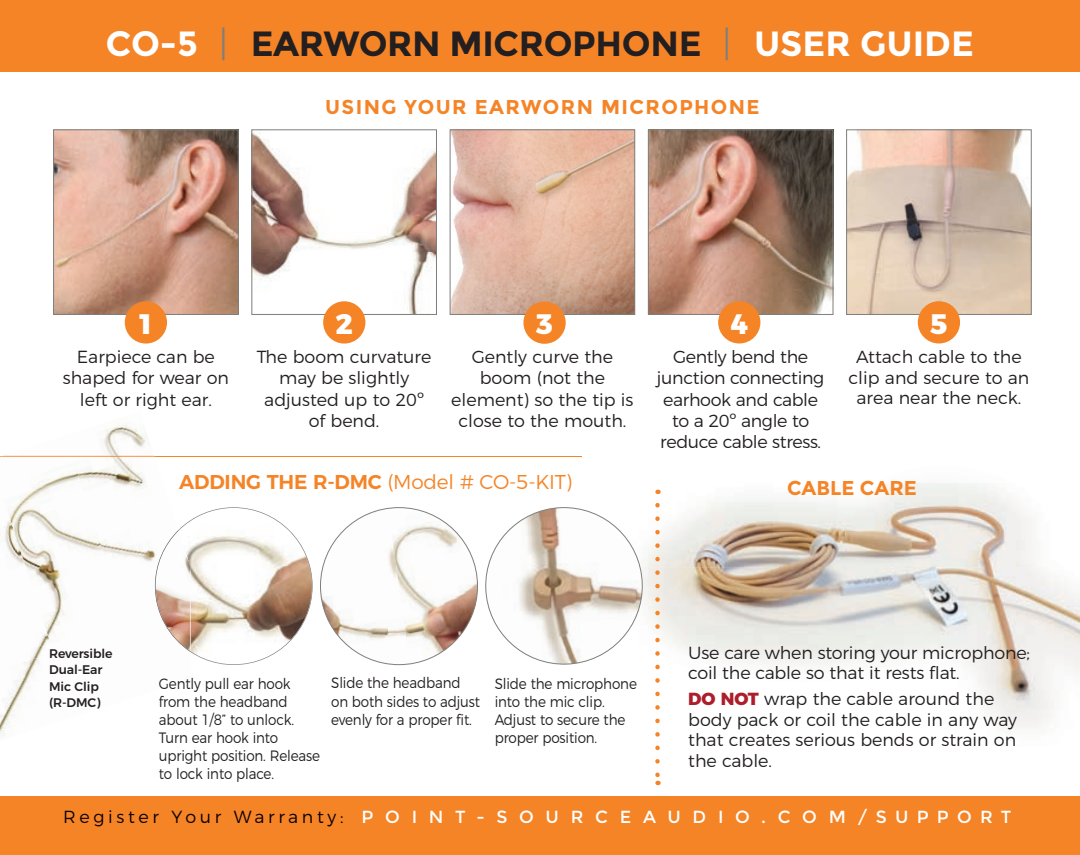
<style>
.page{position:relative;width:1080px;height:855px;background:#fff}
.page>*{position:absolute;margin:0;border:0;box-sizing:border-box;transform-origin:0 0}
.t1{font:700 35px "Montserrat";letter-spacing:-.01em;color:#231f20}
.t2{font:800 28.25px "Montserrat";color:#fff}
.t3{font:300 20px "Montserrat";color:#f58427}
.t4{font:700 20px "Montserrat";letter-spacing:.07em;color:#f58427}
.t5{font:700 20px "Montserrat";color:#f58427}
.t6{font:300 17.5px/21.2px "Montserrat";color:#231f20;text-align:center}
.t7{font:300 17.5px/21.2px "Montserrat";letter-spacing:-.02em;color:#231f20;text-align:center}
.t8{font:17.5px "Montserrat";letter-spacing:.47em;color:#fff}
.t9{font:300 15px/18px "Montserrat";letter-spacing:-.01em;color:#231f20;scale:.9 1}
.t10{font:500 12.5px/16.2px "Montserrat";letter-spacing:-.01em;color:#231f20}
.s1{color:#fff}
.s2{font-weight:300;color:#7e7f7c}
.s3{font-weight:600}
.s4{font-weight:800;color:#ac1e2c}
.s5{font-weight:300;color:#0c0100}
</style>
<div class="page">
<img style="left:644px;top:483px;width:436px;height:245px">
<div style="left:0;top:797px;width:1080px;height:58px;background:#f58427"></div>
<div style="left:0;top:0;width:1080px;height:71px;background:#f58427"></div>
<svg style="left:655px;top:505px;width:5px;height:280px"></svg>
<hr style="left:0;top:456px;width:582px;height:1px;background:#f58427">
<img style="left:848px;top:131px;width:182px;height:182px">
<div style="left:846px;top:129px;width:186px;height:186px;border:1px solid #7e7f7c"></div>
<img style="left:55px;top:131px;width:182px;height:182px">
<div style="left:53px;top:129px;width:186px;height:186px;border:1px solid #7e7f7c"></div>
<img style="left:253px;top:132px;width:182px;height:181px">
<div style="left:251px;top:129px;width:186px;height:186px;border:1px solid #7e7f7c"></div>
<img style="left:452px;top:131px;width:181px;height:182px">
<div style="left:450px;top:129px;width:185px;height:186px;border:1px solid #7e7f7c"></div>
<img style="left:650px;top:131px;width:181px;height:182px">
<div style="left:648px;top:129px;width:185px;height:186px;border:1px solid #7e7f7c"></div>
<div style="left:125px;top:301px;width:42px;height:43px;background:#f58427;border-radius:50%"></div>
<div style="left:323px;top:301px;width:42px;height:43px;background:#f58427;border-radius:50%"></div>
<div style="left:523px;top:302px;width:43px;height:42px;background:#f58427;border-radius:50%"></div>
<div style="left:718px;top:301px;width:42px;height:42px;background:#f58427;border-radius:50%"></div>
<div style="left:918px;top:301px;width:42px;height:42px;background:#f58427;border-radius:50%"></div>
<svg style="left:178px;top:507px;width:135px;height:158px"></svg>
<svg style="left:485px;top:507px;width:159px;height:158px"></svg>
<img style="left:0;top:455px;width:65px;height:69px">
<img style="left:65px;top:423px;width:90px;height:60px">
<img style="left:0;top:524px;width:12px;height:32px">
<img style="left:12px;top:500px;width:74px;height:73px">
<img style="left:86px;top:475px;width:69px;height:79px">
<img style="left:33px;top:564px;width:53px;height:88px">
<img style="left:107px;top:545px;width:48px;height:43px">
<img style="left:0;top:652px;width:41px;height:83px">
<img style="left:53px;top:628px;width:33px;height:24px">
<img style="left:178px;top:652px;width:13px;height:13px">
<img style="left:1px;top:456px;width:154px;height:1px">
<img style="left:155px;top:530px;width:36px;height:122px">
<img style="left:320px;top:508px;width:67px;height:89px">
<img style="left:388px;top:508px;width:89px;height:76px">
<img style="left:321px;top:586px;width:89px;height:79px">
<img style="left:399px;top:575px;width:79px;height:89px">
<h1 class="t1" style="left:106px;top:23px;width:870px"><span class="s1">CO-5</span> <span class="s2">|</span> EARWORN MICROPHONE <span class="s2">|</span> <span class="s1">USER GUIDE</span></h1>
<p class="t4" style="left:325px;top:95px;width:436px">USING YOUR EARWORN MICROPHONE</p>
<h2 class="t2" style="left:137px;top:300px;width:19px">1</h2>
<h2 class="t2" style="left:336px;top:300px;width:19px">2</h2>
<h2 class="t2" style="left:536px;top:301px;width:19px">3</h2>
<h2 class="t2" style="left:731px;top:300px;width:19px">4</h2>
<h2 class="t2" style="left:930px;top:300px;width:19px">5</h2>
<p class="t6" style="left:63px;top:345px;width:168px">Earpiece can be shaped for wear on left or right ear.</p>
<p class="t6" style="left:257px;top:345px;width:176px">The boom curvature may be slightly adjusted up to 20º of bend.</p>
<p class="t6" style="left:848px;top:345px;width:182px">Attach cable to the clip and secure to an area near the neck.</p>
<p class="t6" style="left:451px;top:345px;width:184px">Gently curve the boom (not the element) so the tip is close to the mouth.</p>
<p class="t7" style="left:657px;top:345px;width:169px">Gently bend the junction connecting earhook and cable to a 20º angle to reduce cable stress.</p>
<p class="t3" style="left:179px;top:466px;width:394px"><span class="s3">ADDING THE R-DMC</span> (Model # CO-5-KIT)</p>
<p class="t5" style="left:787px;top:476px;width:131px">CABLE CARE</p>
<p class="t6" style="left:688px;top:641px;width:343px;text-align:left">Use care when storing your microphone; coil the cable so that it rests flat.</p>
<p class="t6" style="left:688px;top:687px;width:330px;text-align:left"><span class="s4">DO NOT</span> wrap the cable around the body pack or coil the cable in any way that creates serious bends or strain on the cable.</p>
<p class="t10" style="left:49px;top:645px;width:65px">Reversible<br>Dual-Ear<br>Mic Clip (R-DMC)</p>
<p class="t9" style="left:159px;top:673px;width:181px">Gently pull ear hook from the headband about 1/8” to unlock.<br>Turn ear hook into upright position. Release to lock into place.</p>
<p class="t9" style="left:331px;top:673px;width:167px">Slide the headband on both sides to adjust evenly for a proper fit.</p>
<p class="t8" style="left:63px;top:807px;width:950px"><span class="s5">Register Your Warranty:</span> P O I N T - S O U R C E A U D I O . C O M /SUPPORT</p>
<p class="t9" style="left:495px;top:673px;width:160px">Slide the microphone into the mic clip.<br>Adjust to secure the proper position.</p>
</div>
